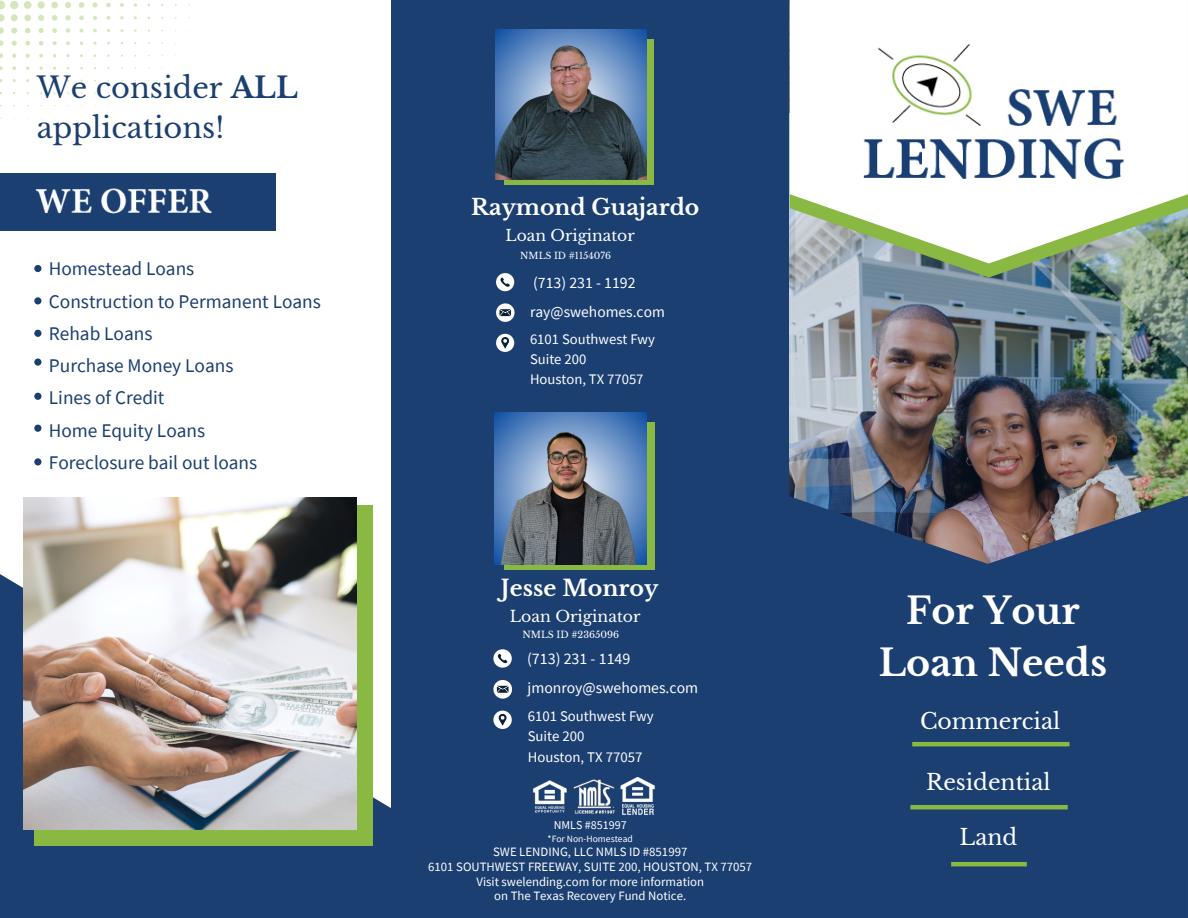
<style>
.page{position:relative;width:1188px;height:918px;background:#fff}
.page>*{position:absolute;margin:0;border:0;box-sizing:border-box;transform-origin:0 0}
.t1{font:700 36.6px/51.2px "Libre Baskerville";color:#fff;text-align:center}
.t2{font:28.8px/40.3px "Libre Baskerville";color:#1b3f71}
.t3{font:700 22.2px "Libre Baskerville";color:#fff}
.t4{font:21.9px "Libre Baskerville";color:#fff}
.t5{font:700 21.9px "Libre Baskerville";color:#fff}
.t6{font:19.35px/32.2px "Source Sans Pro";color:#1b3f71}
.t7{font:15.9px "Source Sans Pro";color:#fff}
.t8{font:15.75px "Source Sans Pro";color:#fff}
.t9{font:15.6px "Source Sans Pro";color:#fff}
.t10{font:15.6px "Libre Baskerville";color:#fff}
.t11{font:15.45px "Source Sans Pro";color:#fff}
.t12{font:15.45px "Libre Baskerville";color:#fff}
.t13{font:14.7px/20.4px "Source Sans Pro";color:#fff}
.t14{font:14.55px/20.2px "Source Sans Pro";color:#fff}
.t15{font:12.75px/13.8px "Source Sans Pro";color:#fff;text-align:center}
.t16{font:12px "Source Sans Pro";color:#fff}
.t17{font:9.6px "Source Sans Pro";color:#fff}
.t18{font:9.3px "Libre Baskerville";color:#fff}
.s1{font-weight:700}
</style>
<div class="page">
<svg style="left:0;top:569px;width:392px;height:349px;background:#355481"></svg>
<svg style="left:0;top:0;width:189px;height:119px"></svg>
<div style="left:0;top:173px;width:275px;height:58px;background:#1b3f71"></div>
<div style="left:34px;top:265px;width:7px;height:7px;background:#1b3f71;border-radius:50%"></div>
<div style="left:34px;top:297px;width:7px;height:8px;background:#1b3f71;border-radius:50%"></div>
<div style="left:34px;top:330px;width:7px;height:7px;background:#1b3f71;border-radius:50%"></div>
<div style="left:34px;top:358px;width:7px;height:8px;background:#1b3f71;border-radius:50%"></div>
<div style="left:34px;top:393px;width:7px;height:7px;background:#1b3f71;border-radius:50%"></div>
<div style="left:34px;top:425px;width:7px;height:7px;background:#1b3f71;border-radius:50%"></div>
<div style="left:34px;top:458px;width:7px;height:8px;background:#1b3f71;border-radius:50%"></div>
<div style="left:34px;top:506px;width:339px;height:340px;background:#89b943"></div>
<img style="left:24px;top:497px;width:332px;height:333px">
<img style="left:36px;top:188px;width:175px;height:26px">
<div style="left:392px;top:0;width:398px;height:918px;background:#1b3f71"></div>
<div style="left:504px;top:39px;width:150px;height:146px;background:#89b943"></div>
<img style="left:496px;top:30px;width:150px;height:150px">
<svg style="left:496px;top:273px;width:18px;height:18px"></svg>
<svg style="left:496px;top:303px;width:18px;height:19px"></svg>
<svg style="left:496px;top:334px;width:18px;height:18px"></svg>
<img style="left:533px;top:776px;width:122px;height:39px">
<svg style="left:493px;top:649px;width:18px;height:18px"></svg>
<svg style="left:493px;top:680px;width:19px;height:19px"></svg>
<svg style="left:493px;top:711px;width:18px;height:18px"></svg>
<div style="left:504px;top:422px;width:151px;height:147px;background:#89b943"></div>
<img style="left:495px;top:412px;width:152px;height:152px">
<img style="left:789px;top:99px;width:399px;height:397px">
<img style="left:834px;top:277px;width:354px;height:90px">
<svg style="left:795px;top:277px;width:77px;height:15px"></svg>
<img style="left:872px;top:277px;width:272px;height:91px">
<img style="left:790px;top:263px;width:398px;height:14px">
<svg style="left:790px;top:44px;width:398px;height:219px"></svg>
<svg style="left:789px;top:496px;width:399px;height:422px;background:#234371"></svg>
<img style="left:861px;top:45px;width:263px;height:154px">
<hr style="left:912px;top:742px;width:157px;height:4px;background:#89b943">
<hr style="left:910px;top:805px;width:158px;height:4px;background:#89b943">
<hr style="left:951px;top:862px;width:76px;height:4px;background:#89b943">
<p class="t2" style="left:37px;top:68px;width:262px">We consider <span class="s1">ALL </span>applications!</p>
<h3 class="t6" style="left:49px;top:252px;width:274px">Homestead Loans<br>Construction to Permanent Loans<br>Rehab Loans<br>Purchase Money Loans<br>Lines of Credit<br>Home Equity Loans</h3>
<h6 class="t6" style="left:49px;top:446px;width:210px">Foreclosure bail out loans</h6>
<p class="t5" style="left:471px;top:194px;width:230px">Raymond Guajardo</p>
<h6 class="t12" style="left:505px;top:226px;width:131px">Loan Originator</h6>
<p class="t18" style="left:520px;top:250px;width:92px">NMLS ID #1154076</p>
<h6 class="t8" style="left:533px;top:272px;width:104px">(713) 231 - 1192</h6>
<h6 class="t11" style="left:530px;top:301px;width:136px">ray@swehomes.com</h6>
<p class="t14" style="left:530px;top:328px;width:126px">6101 Southwest Fwy<br>Suite 200<br>Houston, TX 77057</p>
<h6 class="t3" style="left:501px;top:575px;width:159px">Jesse Monroy</h6>
<p class="t10" style="left:510px;top:606px;width:132px">Loan Originator</p>
<h6 class="t18" style="left:522px;top:629px;width:98px">NMLS ID #2365096</h6>
<p class="t7" style="left:527px;top:649px;width:105px">(713) 231 - 1149</p>
<p class="t9" style="left:528px;top:678px;width:172px">jmonroy@swehomes.com</p>
<p class="t13" style="left:528px;top:705px;width:128px">6101 Southwest Fwy<br>Suite 200<br>Houston, TX 77057</p>
<p class="t16" style="left:554px;top:817px;width:74px">NMLS #851997</p>
<h6 class="t17" style="left:548px;top:832px;width:87px">*For Non-Homestead</h6>
<p class="t15" style="left:493px;top:844px;width:196px">SWE LENDING, LLC NMLS ID #851997</p>
<p class="t15" style="left:428px;top:859px;width:326px">6101 SOUTHWEST FREEWAY, SUITE 200, HOUSTON, TX 77057</p>
<p class="t15" style="left:476px;top:874px;width:229px">Visit swelending.com for more information on The Texas Recovery Fund Notice.</p>
<h2 class="t1" style="left:879px;top:586px;width:230px">For Your<br>Loan Needs</h2>
<p class="t4" style="left:920px;top:707px;width:142px">Commercial</p>
<p class="t4" style="left:926px;top:769px;width:126px">Residential</p>
<p class="t4" style="left:959px;top:824px;width:59px">Land</p>
</div>
